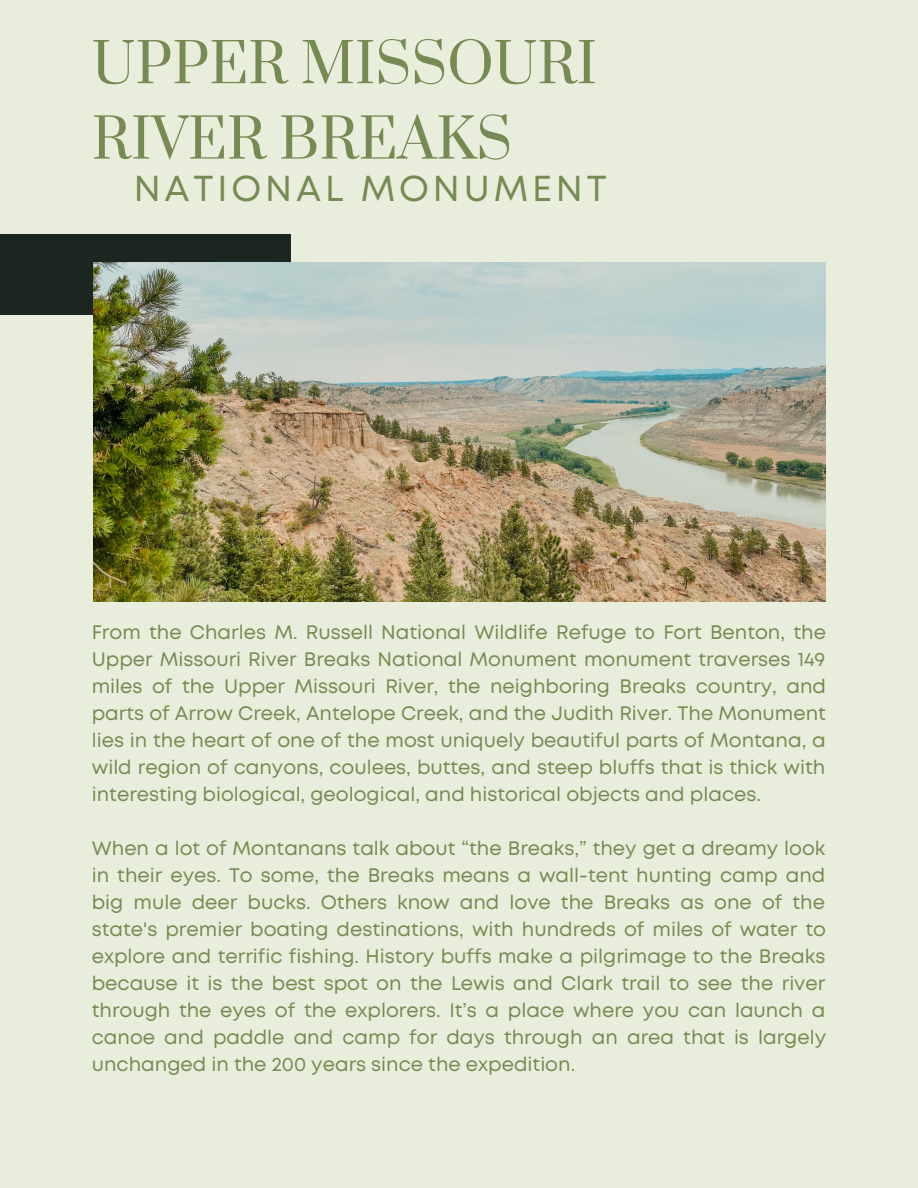
<style>
.page{position:relative;width:918px;height:1188px;background:#e9eddb}
.page>*{position:absolute;margin:0;border:0;box-sizing:border-box;transform-origin:0 0}
.t1{font:54px/75.3px "Prata";color:#768b54}
.t2{font:36px "Mont";letter-spacing:.11em;color:#768b54}
.t3{font:19.5px/27px "Mont";color:#768b54;text-align:justify}
</style>
<div class="page">
<div style="left:0;top:234px;width:291px;height:81px;background:#1c2621"></div>
<img style="left:94px;top:262px;width:732px;height:340px">
<p class="t1" style="left:92px;top:29px;width:507px">UPPER MISSOURI<br>RIVER BREAKS</p>
<p class="t2" style="left:134px;top:175px;width:475px">NATIONAL MONUMENT</p>
<p class="t3" style="left:92px;top:620px;width:736px">From the Charles M. Russell National Wildlife Refuge to Fort Benton, the Upper Missouri River Breaks National Monument monument traverses 149 miles of the Upper Missouri River, the neighboring Breaks country, and parts of Arrow Creek, Antelope Creek, and the Judith River. The Monument lies in the heart of one of the most uniquely beautiful parts of Montana, a wild region of canyons, coulees, buttes, and steep bluffs that is thick with interesting biological, geological, and historical objects and places.</p>
<p class="t3" style="left:92px;top:836px;width:736px">When a lot of Montanans talk about “the Breaks,” they get a dreamy look in their eyes. To some, the Breaks means a wall-tent hunting camp and big mule deer bucks. Others know and love the Breaks as one of the state's premier boating destinations, with hundreds of miles of water to explore and terrific fishing. History buffs make a pilgrimage to the Breaks because it is the best spot on the Lewis and Clark trail to see the river through the eyes of the explorers. It’s a place where you can launch a canoe and paddle and camp for days through an area that is largely unchanged in the 200 years since the expedition.</p>
</div>
